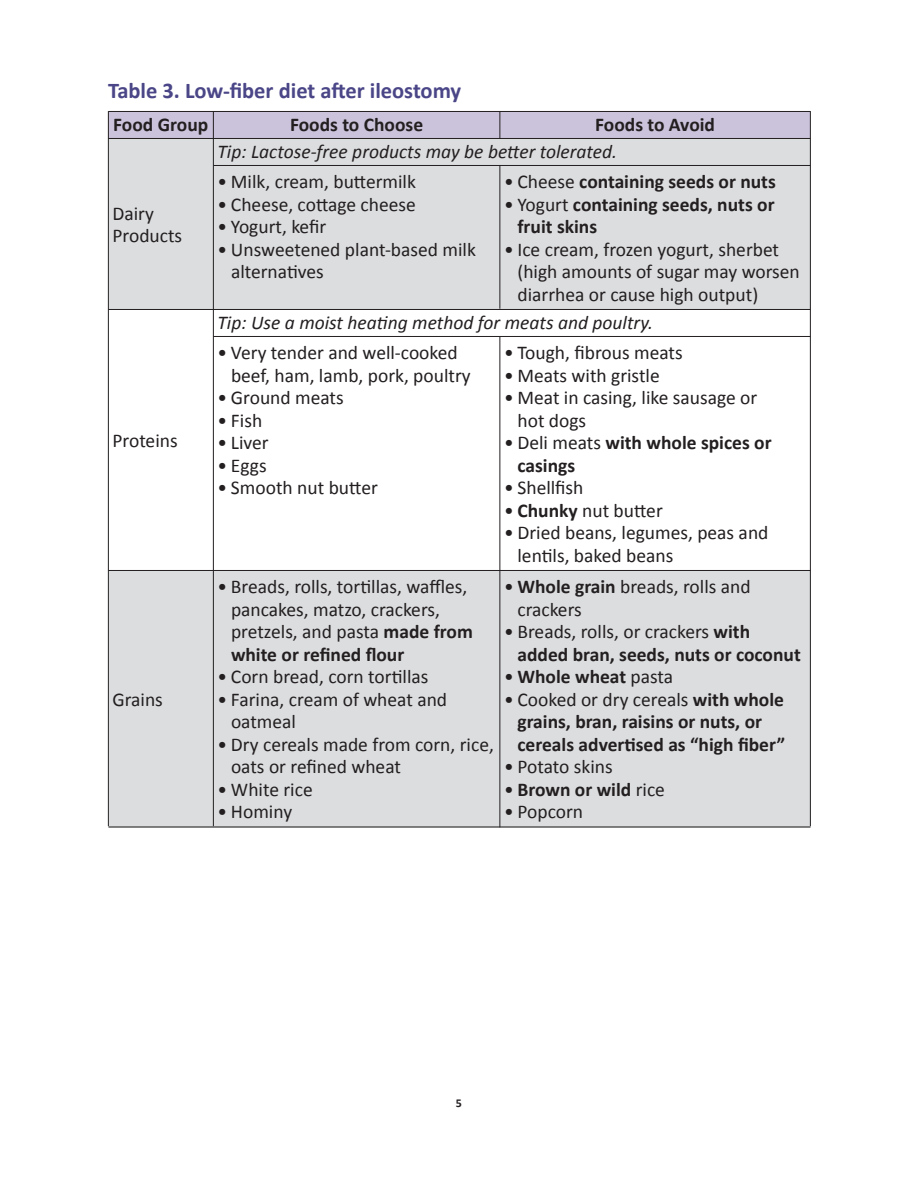
<style>
.page{position:relative;width:918px;height:1188px;background:#fff}
.page>*{position:absolute;margin:0;border:0;box-sizing:border-box;transform-origin:0 0}
.t1{font:700 22.5px "Calibri";color:#4a4687}
.text{font:19.5px/22.5px "Calibri";color:#231f20}
.text-2{font:700 19.5px/22.5px "Calibri";color:#231f20}
.text-3{font:italic 19.5px "Calibri";color:#231f20}
.t2{font:700 12px "Calibri";color:#231f20}
.s1{font-weight:400}
.s2{font-weight:700}
</style>
<div class="page">
<div style="left:109px;top:138px;width:701px;height:172px;background:#dcdddf"></div>
<div style="left:109px;top:570px;width:701px;height:257px;background:#dcdddf"></div>
<div style="left:108px;top:112px;width:702px;height:26px;background:#cac3db"></div>
<hr style="left:108px;top:111px;width:702px;height:1px;background:#231f20">
<hr style="left:108px;top:138px;width:702px;height:1px;background:#231f20">
<hr style="left:108px;top:309px;width:702px;height:1px;background:#231f20">
<hr style="left:108px;top:827px;width:702px;height:1px;background:#231f20">
<hr style="left:108px;top:570px;width:702px;height:1px;background:#231f20">
<hr style="left:213px;top:165px;width:597px;height:1px;background:#231f20">
<hr style="left:213px;top:336px;width:597px;height:1px;background:#231f20">
<hr style="left:108px;top:111px;width:1px;height:715px;background:#231f20">
<hr style="left:213px;top:111px;width:1px;height:715px;background:#231f20">
<hr style="left:500px;top:165px;width:1px;height:144px;background:#231f20">
<hr style="left:500px;top:337px;width:1px;height:490px;background:#231f20">
<svg style="left:500px;top:112px;width:1px;height:26px"></svg>
<hr style="left:810px;top:111px;width:1px;height:715px;background:#231f20">
<p class="t1" style="left:108px;top:74px;width:355px">Table 3. Low-fiber diet after ileostomy</p>
<p class="text-2" style="left:113px;top:112px;width:97px">Food Group</p>
<p class="text-2" style="left:290px;top:112px;width:135px">Foods to Choose</p>
<p class="text-2" style="left:595px;top:112px;width:121px">Foods to Avoid</p>
<p class="text" style="left:112px;top:202px;width:71px">Dairy<br>Products</p>
<p class="text" style="left:112px;top:429px;width:67px">Proteins</p>
<p class="text" style="left:112px;top:688px;width:52px">Grains</p>
<p class="text-3" style="left:218px;top:138px;width:401px">Tip: Lactose-free products may be better tolerated.</p>
<p class="text" style="left:218px;top:170px;width:200px">• Milk, cream, buttermilk</p>
<p class="text" style="left:218px;top:193px;width:200px">• Cheese, cottage cheese</p>
<p class="text" style="left:218px;top:215px;width:110px">• Yogurt, kefir</p>
<p class="text" style="left:231px;top:238px;width:246px;text-indent:-14px">• Unsweetened plant-based milk alternatives</p>
<p class="text-2" style="left:504px;top:170px;width:273px"><span class="s1">• Cheese</span> containing seeds or nuts</p>
<p class="text-2" style="left:518px;top:192px;width:259px;text-indent:-14px"><span class="s1">• Yogurt</span> containing seeds, nuts or fruit skins</p>
<p class="text" style="left:518px;top:238px;width:284px;text-indent:-14px">• Ice cream, frozen yogurt, sherbet (high amounts of sugar may worsen diarrhea or cause high output)</p>
<p class="text-3" style="left:218px;top:309px;width:437px">Tip: Use a moist heating method for meats and poultry.</p>
<p class="text" style="left:231px;top:341px;width:241px;text-indent:-14px">• Very tender and well-cooked beef, ham, lamb, pork, poultry</p>
<p class="text" style="left:218px;top:386px;width:128px">• Ground meats</p>
<p class="text" style="left:218px;top:409px;width:46px">• Fish</p>
<p class="text" style="left:218px;top:431px;width:53px">• Liver</p>
<p class="text" style="left:218px;top:454px;width:51px">• Eggs</p>
<p class="text" style="left:218px;top:476px;width:162px">• Smooth nut butter</p>
<p class="text" style="left:231px;top:575px;width:243px;text-indent:-14px">• Breads, rolls, tortillas, waffles, pancakes, matzo, crackers, pretzels, and pasta <span class="s2">made from white or refined flour</span></p>
<p class="text" style="left:218px;top:665px;width:212px">• Corn bread, corn tortillas</p>
<p class="text" style="left:231px;top:688px;width:218px;text-indent:-14px">• Farina, cream of wheat and oatmeal</p>
<p class="text" style="left:231px;top:733px;width:264px;text-indent:-14px">• Dry cereals made from corn, rice, oats or refined wheat</p>
<p class="text" style="left:218px;top:778px;width:97px">• White rice</p>
<p class="text" style="left:218px;top:800px;width:76px">• Hominy</p>
<p class="text" style="left:504px;top:341px;width:180px">• Tough, fibrous meats</p>
<p class="text" style="left:504px;top:364px;width:157px">• Meats with gristle</p>
<p class="text" style="left:518px;top:386px;width:241px;text-indent:-14px">• Meat in casing, like sausage or hot dogs</p>
<p class="text-2" style="left:518px;top:431px;width:256px;text-indent:-14px"><span class="s1">• Deli meats</span> with whole spices or casings</p>
<p class="text" style="left:504px;top:476px;width:81px">• Shellfish</p>
<p class="text" style="left:504px;top:499px;width:160px">• <span class="s2">Chunky</span> nut butter</p>
<p class="text" style="left:518px;top:521px;width:252px;text-indent:-14px">• Dried beans, legumes, peas and lentils, baked beans</p>
<p class="text" style="left:518px;top:575px;width:235px;text-indent:-14px">• <span class="s2">Whole grain</span> breads, rolls and crackers</p>
<p class="text-2" style="left:518px;top:620px;width:285px;text-indent:-14px"><span class="s1">• Breads, rolls, or crackers</span> with added bran, seeds, nuts or coconut</p>
<p class="text-2" style="left:504px;top:665px;width:171px"><span class="s1">•</span> Whole wheat <span class="s1">pasta</span></p>
<p class="text-2" style="left:518px;top:687px;width:269px;text-indent:-14px"><span class="s1">• Cooked or dry cereals</span> with whole grains, bran, raisins or nuts, or cereals advertised as “high fiber”</p>
<p class="text" style="left:504px;top:755px;width:110px">• Potato skins</p>
<p class="text-2" style="left:504px;top:777px;width:163px"><span class="s1">•</span> Brown or wild <span class="s1">rice</span></p>
<p class="text" style="left:504px;top:800px;width:81px">• Popcorn</p>
<p class="t2" style="left:456px;top:1094px;width:8px">5</p>
</div>
